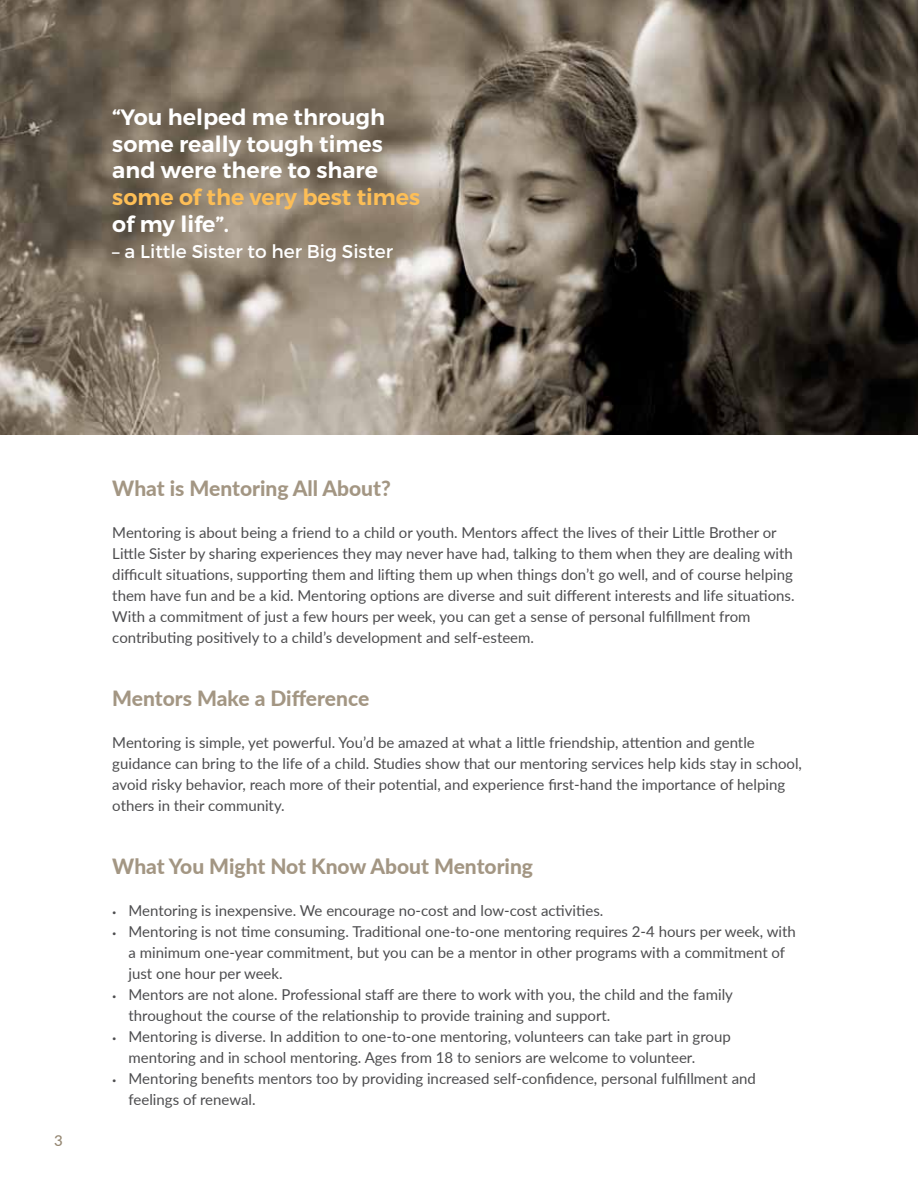
<style>
.page{position:relative;width:918px;height:1188px;background:#fff}
.page>*{position:absolute;margin:0;border:0;box-sizing:border-box;transform-origin:0 0}
.t1{font:600 22.2px/26.7px "Montserrat";color:#fff;text-align:justify}
.t2{font:600 22.2px "Montserrat";color:#fdbe56}
.t3{font:800 21px "Lato";color:#a39683}
.t4{font:18.6px "Montserrat";color:#fff}
.t5{font:15px/21px "Lato";color:#4d4d4f}
.t6{font:500 15px "Lato";color:#948671}
.t7{font:7.5px "Lato";color:#4d4d4f}
</style>
<div class="page">
<img style="left:0;top:0;width:918px;height:434px">
<h1 class="t1" style="left:112px;top:104px;width:274px">“You helped me through some really tough times and were there to share</h1>
<h1 class="t2" style="left:112px;top:183px;width:309px">some of the very best times</h1>
<h1 class="t1" style="left:112px;top:211px;width:118px">of my life”.</h1>
<p class="t4" style="left:112px;top:240px;width:282px">– a Little Sister to her Big Sister</p>
<p class="t6" style="left:54px;top:1130px;width:10px">3</p>
<h2 class="t3" style="left:112px;top:473px;width:280px">What is Mentoring All About?</h2>
<p class="t5" style="left:112px;top:521px;width:684px">Mentoring is about being a friend to a child or youth. Mentors affect the lives of their Little Brother or Little Sister by sharing experiences they may never have had, talking to them when they are dealing with difficult situations, supporting them and lifting them up when things don’t go well, and of course helping them have fun and be a kid. Mentoring options are diverse and suit different interests and life situations.<br>With a commitment of just a few hours per week, you can get a sense of personal fulfillment from contributing positively to a child’s development and self-esteem.</p>
<h2 class="t3" style="left:112px;top:683px;width:258px">Mentors Make a Difference</h2>
<p class="t5" style="left:112px;top:731px;width:691px">Mentoring is simple, yet powerful. You’d be amazed at what a little friendship, attention and gentle guidance can bring to the life of a child. Studies show that our mentoring services help kids stay in school, avoid risky behavior, reach more of their potential, and experience first-hand the importance of helping others in their community.</p>
<h2 class="t3" style="left:112px;top:851px;width:422px">What You Might Not Know About Mentoring</h2>
<p class="t5" style="left:129px;top:899px;width:669px">Mentoring is inexpensive. We encourage no-cost and low-cost activities.<br>Mentoring is not time consuming. Traditional one-to-one mentoring requires 2-4 hours per week, with a minimum one-year commitment, but you can be a mentor in other programs with a commitment of just one hour per week.<br>Mentors are not alone. Professional staff are there to work with you, the child and the family throughout the course of the relationship to provide training and support.<br>Mentoring is diverse. In addition to one-to-one mentoring, volunteers can take part in group mentoring and in school mentoring. Ages from 18 to seniors are welcome to volunteer.<br>Mentoring benefits mentors too by providing increased self-confidence, personal fulfillment and feelings of renewal.</p>
<p class="t7" style="left:112px;top:907px;width:6px">•</p>
<p class="t7" style="left:112px;top:928px;width:6px">•</p>
<p class="t7" style="left:112px;top:991px;width:6px">•</p>
<p class="t7" style="left:112px;top:1033px;width:6px">•</p>
<p class="t7" style="left:112px;top:1075px;width:6px">•</p>
</div>
